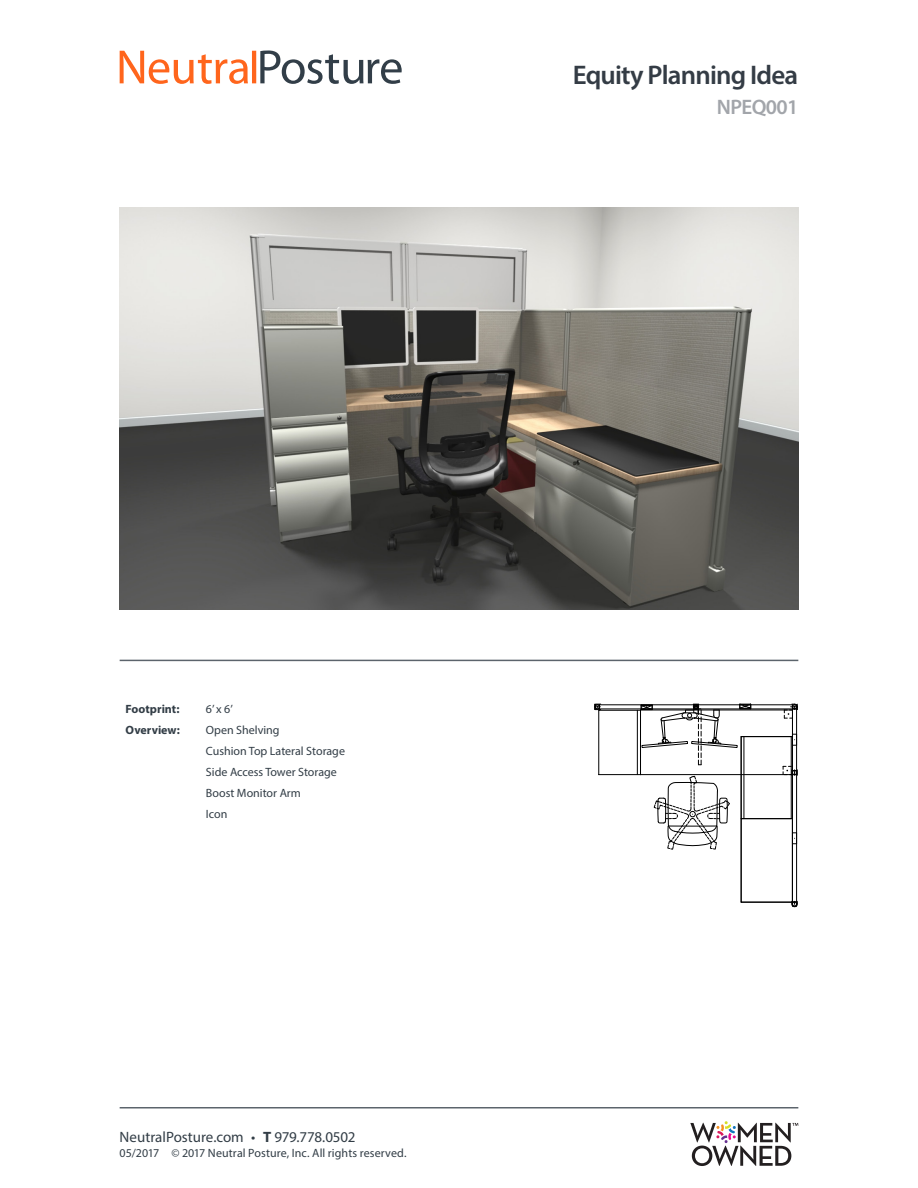
<style>
.page{position:relative;width:918px;height:1188px;background:#fff}
.page>*{position:absolute;margin:0;border:0;box-sizing:border-box;transform-origin:0 0}
.t1{font:600 27px "Myriad Pro";letter-spacing:-.03em;color:#343c45}
.t2{font:600 21px "Myriad Pro";letter-spacing:-.03em;color:#a2a5aa}
.NP_-_Address{font:15px "Myriad Pro";letter-spacing:-.005em;color:#323d46}
.copywrite{font:12px "Myriad Pro";color:#323d46}
.t3{font:700 12px "Myriad Pro";color:#323d46}
.s1{font-weight:700}
</style>
<div class="page">
<svg style="left:120px;top:51px;width:128px;height:33px"></svg>
<hr style="left:252px;top:51px;width:4px;height:32px;background:#ff651c">
<svg style="left:260px;top:50px;width:142px;height:34px"></svg>
<hr style="left:120px;top:660px;width:678px;height:1px;background:#5c646c">
<hr style="left:120px;top:1107px;width:678px;height:1px;background:#5c646c">
<svg style="left:690px;top:1121px;width:108px;height:45px"></svg>
<img style="left:120px;top:208px;width:678px;height:402px">
<svg style="left:594px;top:703px;width:204px;height:204px"></svg>
<h1 class="t1" style="left:573px;top:58px;width:227px">Equity Planning Idea</h1>
<h2 class="t2" style="left:717px;top:94px;width:83px">NPEQ001</h2>
<p class="t3" style="left:126px;top:701px;width:55px">Footprint:</p>
<p class="copywrite" style="left:206px;top:701px;width:28px">6’ x 6’</p>
<p class="t3" style="left:126px;top:722px;width:56px">Overview:</p>
<p class="copywrite" style="left:206px;top:722px;width:75px">Open Shelving</p>
<p class="copywrite" style="left:206px;top:743px;width:141px">Cushion Top Lateral Storage</p>
<p class="copywrite" style="left:206px;top:764px;width:132px">Side Access Tower Storage</p>
<p class="copywrite" style="left:206px;top:785px;width:97px">Boost Monitor Arm</p>
<p class="copywrite" style="left:206px;top:806px;width:23px">Icon</p>
<p class="NP_-_Address" style="left:120px;top:1127px;width:237px">NeutralPosture.com • <span class="s1">T</span> 979.778.0502</p>
<p class="copywrite" style="left:120px;top:1145px;width:289px">05/2017 © 2017 Neutral Posture, Inc. All rights reserved.</p>
</div>
